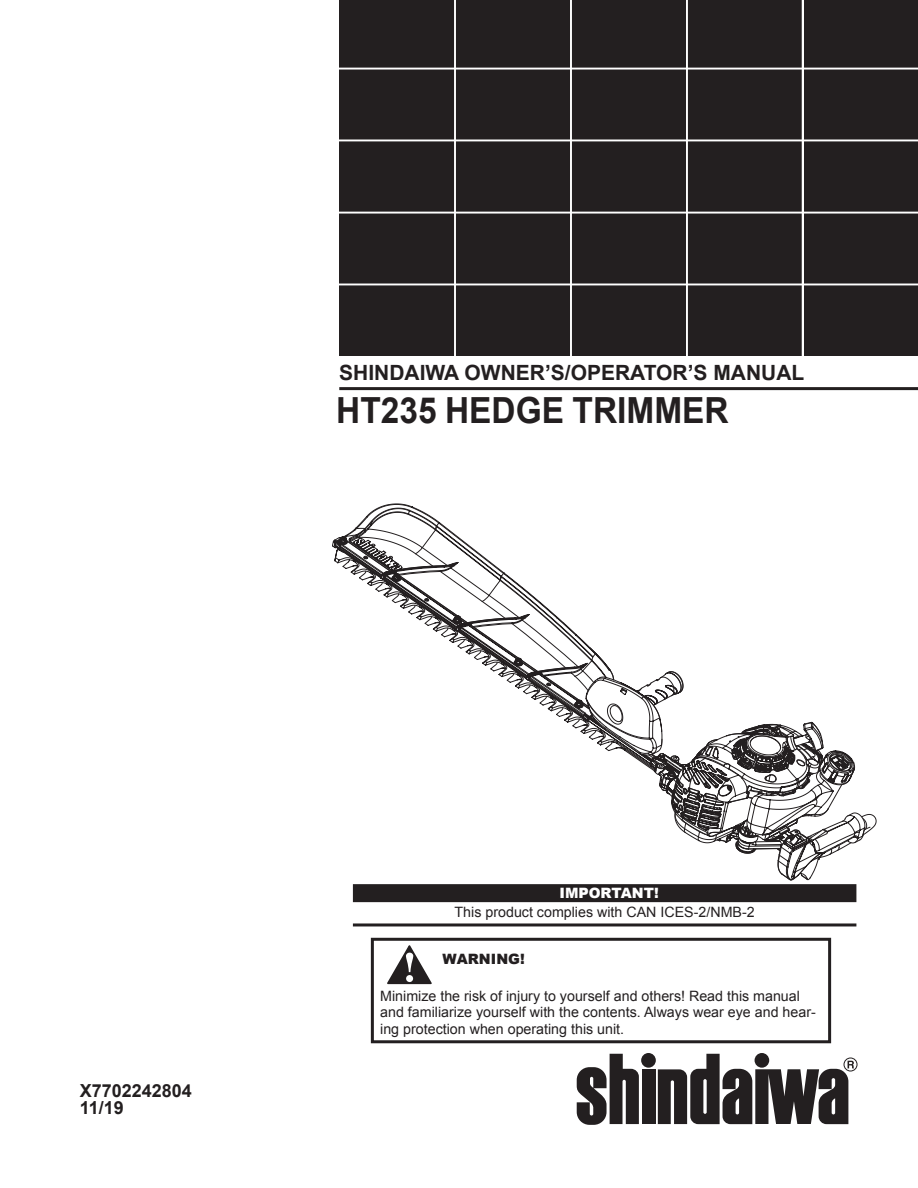
<style>
.page{position:relative;width:918px;height:1188px;background:#fff}
.page>*{position:absolute;margin:0;border:0;box-sizing:border-box;transform-origin:0 0}
.Cover_Equipment_Head{font:700 36px "Arial";color:#231f20;scale:.93 1}
.Cover_Owner_s_Manual{font:700 21px "Arial";color:#231f20}
.Warning_text{font:700 18px "Arial";color:#231f20}
.Body_text{font:700 18px "Arial";color:#231f20}
.Boxed_text{font:14.25px/16.5px "Arial";color:#231f20}
.Important_text{font:14.25px "Arial";color:#231f20}
.Important{font:900 14.25px "Arial";color:#fff}
.Warning{font:900 14.25px "Arial";color:#231f20}
</style>
<div class="page">
<hr style="left:339px;top:387px;width:579px;height:3px;background:#231f20">
<div style="left:339px;top:0;width:579px;height:356px;background:#231f20"></div>
<hr style="left:454px;top:0;width:2px;height:356px;background:#fff">
<hr style="left:570px;top:0;width:2px;height:356px;background:#fff">
<hr style="left:686px;top:0;width:2px;height:356px;background:#fff">
<hr style="left:802px;top:0;width:2px;height:356px;background:#fff">
<hr style="left:339px;top:284px;width:579px;height:1px;background:#fff">
<hr style="left:339px;top:212px;width:579px;height:2px;background:#fff">
<hr style="left:339px;top:139px;width:579px;height:2px;background:#fff">
<hr style="left:339px;top:68px;width:579px;height:2px;background:#fff">
<div style="left:371px;top:938px;width:460px;height:105px;border:3px solid #231f20"></div>
<svg style="left:387px;top:945px;width:45px;height:40px"></svg>
<svg style="left:334px;top:504px;width:543px;height:376px"></svg>
<div style="left:642px;top:1069px;width:13px;height:55px;background:#231f20"></div>
<svg style="left:577px;top:1054px;width:62px;height:70px"></svg>
<svg style="left:658px;top:1054px;width:200px;height:70px"></svg>
<div style="left:641px;top:1053px;width:15px;height:15px;background:#231f20;border-radius:50%"></div>
<div style="left:755px;top:1053px;width:14px;height:15px;background:#231f20;border-radius:50%"></div>
<div style="left:353px;top:884px;width:503px;height:18px;background:#231f20"></div>
<hr style="left:353px;top:923px;width:503px;height:3px;background:#231f20">
<p class="Cover_Owner_s_Manual" style="left:339px;top:358px;width:467px">SHINDAIWA OWNER’S/OPERATOR’S MANUAL</p>
<p class="Cover_Equipment_Head" style="left:336px;top:385px;width:424px">HT235 HEDGE TRIMMER</p>
<p class="Warning_text" style="left:80px;top:1078px;width:114px">X7702242804</p>
<p class="Body_text" style="left:80px;top:1095px;width:46px">11/19</p>
<p class="Important" style="left:559px;top:882px;width:101px">IMPORTANT!</p>
<p class="Important_text" style="left:455px;top:902px;width:302px">This product complies with CAN ICES-2/NMB-2</p>
<p class="Warning" style="left:443px;top:949px;width:84px">WARNING!</p>
<p class="Boxed_text" style="left:380px;top:988px;width:437px">Minimize the risk of injury to yourself and others! Read this manual and familiarize yourself with the contents. Always wear eye and hear&shy;ing protection when operating this unit.</p>
</div>
